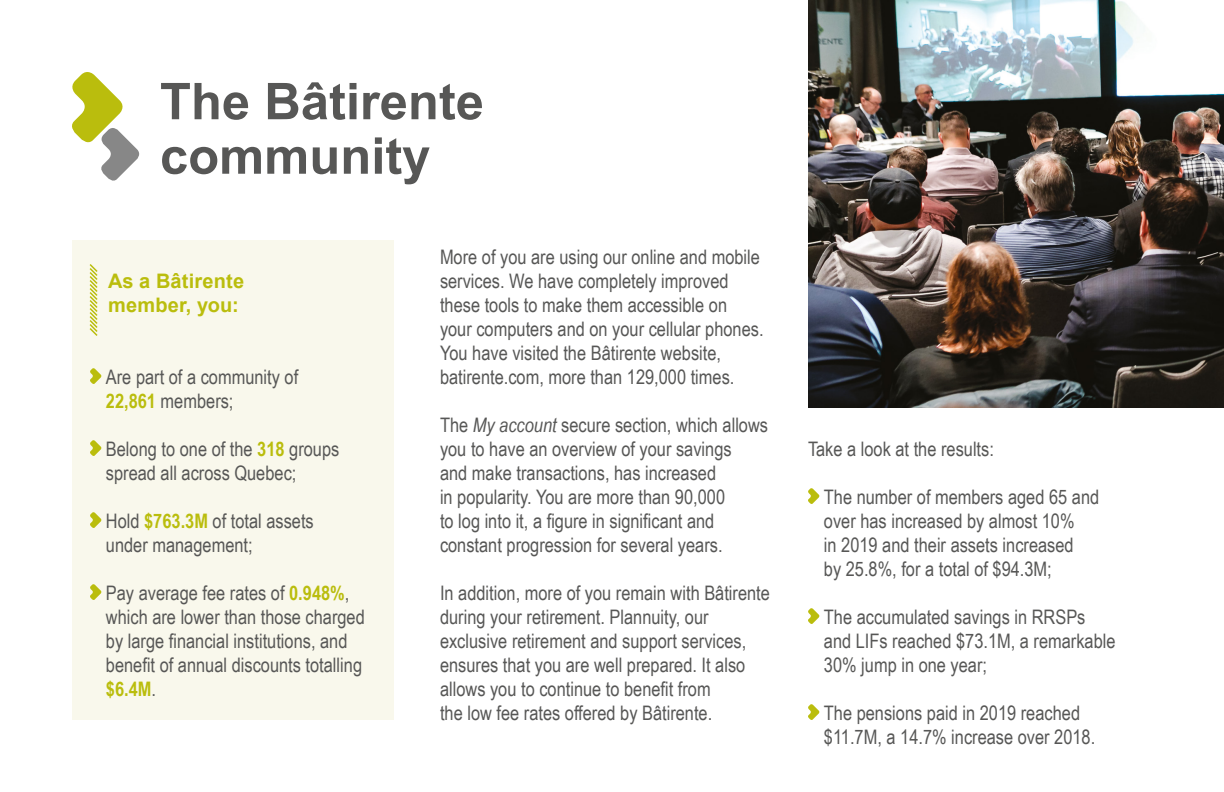
<style>
.page{position:relative;width:1224px;height:792px;background:#fff}
.page>*{position:absolute;margin:0;border:0;box-sizing:border-box;transform-origin:0 0}
.t1{font:700 50.8px/54.4px "Arial";color:#575756}
.Texte_courant{font:20px/24px "Arial Narrow";color:#575756}
.INTRO_2{font:700 20px/24px "Arial";letter-spacing:.01em;color:#babd0d}
.s1{font-weight:700;color:#babd0d}
.s2{font-style:italic}
</style>
<div class="page">
<div style="left:72px;top:240px;width:322px;height:480px;background:#f9f8ec"></div>
<svg style="left:89px;top:264px;width:9px;height:72px"></svg>
<svg style="left:808px;top:488px;width:12px;height:16px"></svg>
<svg style="left:808px;top:608px;width:12px;height:16px"></svg>
<svg style="left:808px;top:704px;width:12px;height:16px"></svg>
<svg style="left:90px;top:368px;width:12px;height:16px"></svg>
<svg style="left:90px;top:440px;width:12px;height:16px"></svg>
<svg style="left:90px;top:512px;width:12px;height:16px"></svg>
<svg style="left:90px;top:584px;width:12px;height:16px"></svg>
<img style="left:808px;top:0;width:416px;height:408px">
<svg style="left:72px;top:72px;width:68px;height:109px"></svg>
<p class="t1" style="left:160px;top:76px;width:325px">The Bâtirente community</p>
<p class="INTRO_2" style="left:108px;top:270px;width:138px">As a Bâtirente member, you:</p>
<p class="Texte_courant" style="left:106px;top:364px;width:194px">Are part of a community of<br><span class="s1">22,861</span> members;</p>
<p class="Texte_courant" style="left:106px;top:436px;width:235px">Belong to one of the <span class="s1">318</span> groups spread all across Quebec;</p>
<p class="Texte_courant" style="left:106px;top:508px;width:209px">Hold <span class="s1">$763.3M</span> of total assets under management;</p>
<p class="Texte_courant" style="left:106px;top:580px;width:260px">Pay average fee rates of <span class="s1">0.948%</span>, which are lower than those charged by large financial institutions, and benefit of annual discounts totalling <span class="s1">$6.4M</span>.</p>
<p class="Texte_courant" style="left:440px;top:244px;width:325px">More of you are using our online and mobile services. We have completely improved these tools to make them accessible on your computers and on your cellular phones.<br>You have visited the Bâtirente website, batirente.com, more than 129,000 times.</p>
<p class="Texte_courant" style="left:440px;top:412px;width:330px">The <span class="s2">My account</span> secure section, which allows you to have an overview of your savings<br>and make transactions, has increased<br>in popularity. You are more than 90,000<br>to log into it, a figure in significant and constant progression for several years.</p>
<p class="Texte_courant" style="left:440px;top:580px;width:331px">In addition, more of you remain with Bâtirente during your retirement. Plannuity, our exclusive retirement and support services, ensures that you are well prepared. It also allows you to continue to benefit from<br>the low fee rates offered by Bâtirente.</p>
<p class="Texte_courant" style="left:808px;top:436px;width:187px">Take a look at the results:</p>
<p class="Texte_courant" style="left:824px;top:484px;width:277px">The number of members aged 65 and over has increased by almost 10%<br>in 2019 and their assets increased<br>by 25.8%, for a total of $94.3M;</p>
<p class="Texte_courant" style="left:824px;top:604px;width:293px">The accumulated savings in RRSPs and LIFs reached $73.1M, a remarkable<br>30% jump in one year;</p>
<p class="Texte_courant" style="left:824px;top:700px;width:273px">The pensions paid in 2019 reached $11.7M, a 14.7% increase over 2018.</p>
</div>
